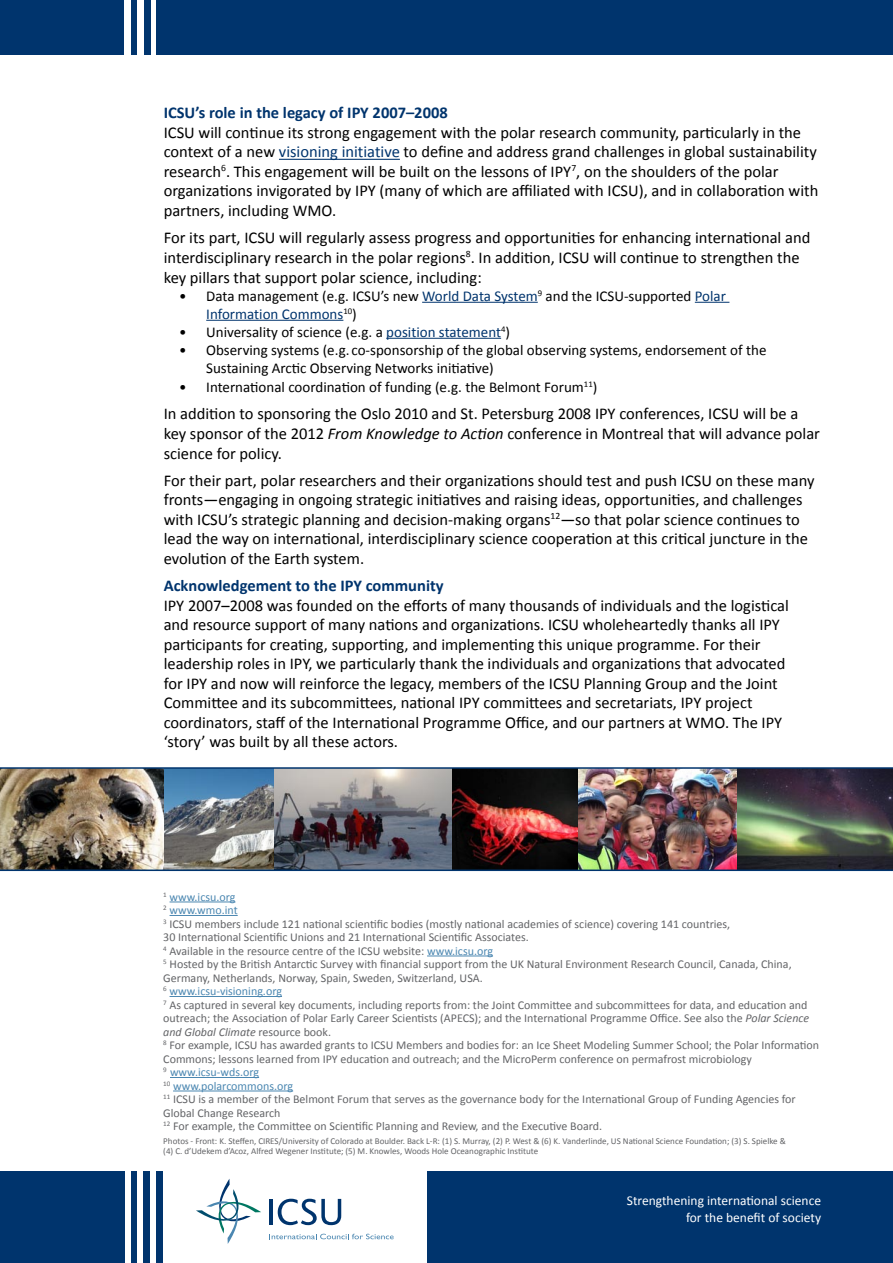
<style>
.page{position:relative;width:893px;height:1263px;background:#fff}
.page>*{position:absolute;margin:0;border:0;box-sizing:border-box;transform-origin:0 0}
.t1{font:16.5px/19.6px "Calibri";color:#000}
.t2{font:700 16.5px "Calibri";color:#00346d}
.t3{font:15px/18px "Calibri";color:#000}
.t4{font:13.5px/16.2px "Calibri";color:#fff;text-align:right}
.t5{font:12px/13.5px "Calibri";color:#636467}
.t6{font:9px/10.8px "Calibri";color:#636467}
.s1{color:#00346d}
.s2{font-style:italic}
.s3{color:#4b87b1}
</style>
<div class="page">
<hr style="left:279px;top:159px;width:121px;height:1px;background:#00346d">
<hr style="left:422px;top:302px;width:116px;height:1px;background:#00346d">
<hr style="left:695px;top:302px;width:34px;height:1px;background:#00346d">
<hr style="left:206px;top:320px;width:137px;height:1px;background:#00346d">
<hr style="left:386px;top:338px;width:115px;height:1px;background:#00346d">
<hr style="left:170px;top:901px;width:65px;height:1px;background:#4b87b1">
<hr style="left:170px;top:915px;width:68px;height:1px;background:#4b87b1">
<hr style="left:427px;top:955px;width:66px;height:1px;background:#4b87b1">
<hr style="left:170px;top:996px;width:112px;height:1px;background:#4b87b1">
<hr style="left:170px;top:1077px;width:89px;height:1px;background:#4b87b1">
<hr style="left:173px;top:1090px;width:120px;height:1px;background:#4b87b1">
<div style="left:0;top:0;width:893px;height:54px;background:#00346d"></div>
<div style="left:138px;top:0;width:6px;height:86px;background:#fff"></div>
<div style="left:151px;top:0;width:5px;height:88px;background:#fff"></div>
<div style="left:124px;top:0;width:6px;height:86px;background:#fff"></div>
<img style="left:0;top:769px;width:893px;height:100px">
<div style="left:0;top:1172px;width:893px;height:91px;background:#00346d"></div>
<div style="left:163px;top:1171px;width:263px;height:92px;background:#fff"></div>
<hr style="left:269px;top:1199px;width:4px;height:26px;background:#00346d">
<svg style="left:278px;top:1199px;width:63px;height:26px"></svg>
<svg style="left:269px;top:1233px;width:125px;height:6px"></svg>
<svg style="left:196px;top:1179px;width:65px;height:64px"></svg>
<div style="left:125px;top:1166px;width:5px;height:97px;background:#fff"></div>
<div style="left:138px;top:1166px;width:5px;height:97px;background:#fff"></div>
<div style="left:150px;top:1167px;width:5px;height:96px;background:#fff"></div>
<hr style="left:0;top:767px;width:893px;height:2px;background:#00346d">
<hr style="left:0;top:869px;width:893px;height:2px;background:#00346d">
<p class="t2" style="left:164px;top:103px;width:286px">ICSU’s role in the legacy of IPY 2007–2008</p>
<p class="t1" style="left:164px;top:122px;width:656px">ICSU will continue its strong engagement with the polar research community, particularly in the context of a new <span class="s1">visioning initiative</span> to define and address grand challenges in global sustainability research<sup>6</sup>. This engagement will be built on the lessons of IPY<sup>7</sup>, on the shoulders of the polar organizations invigorated by IPY (many of which are affiliated with ICSU), and in collaboration with partners, including WMO.</p>
<p class="t1" style="left:164px;top:227px;width:648px">For its part, ICSU will regularly assess progress and opportunities for enhancing international and interdisciplinary research in the polar regions<sup>8</sup>. In addition, ICSU will continue to strengthen the key pillars that support polar science, including:</p>
<p class="t3" style="left:206px;top:286px;width:521px;text-indent:-27px">• Data management (e.g. ICSU’s new <span class="s1">World Data System</span><sup>9</sup> and the ICSU-supported <span class="s1">Polar<br>Information Commons</span><sup>10</sup>)</p>
<p class="t3" style="left:179px;top:322px;width:332px">• Universality of science (e.g. a <span class="s1">position statement</span><sup>4</sup>)</p>
<p class="t3" style="left:206px;top:340px;width:562px;text-indent:-27px">• Observing systems (e.g. co-sponsorship of the global observing systems, endorsement of the<br>Sustaining Arctic Observing Networks initiative)</p>
<p class="t3" style="left:179px;top:378px;width:420px">• International coordination of funding (e.g. the Belmont Forum<sup>11</sup>)</p>
<p class="t1" style="left:164px;top:403px;width:658px">In addition to sponsoring the Oslo 2010 and St. Petersburg 2008 IPY conferences, ICSU will be a key sponsor of the 2012 <span class="s2">From Knowledge to Action</span> conference in Montreal that will advance polar science for policy.</p>
<p class="t1" style="left:164px;top:470px;width:652px">For their part, polar researchers and their organizations should test and push ICSU on these many fronts—engaging in ongoing strategic initiatives and raising ideas, opportunities, and challenges with ICSU’s strategic planning and decision-making organs<sup>12</sup>—so that polar science continues to lead the way on international, interdisciplinary science cooperation at this critical juncture in the evolution of the Earth system.</p>
<p class="t2" style="left:164px;top:575px;width:281px">Acknowledgement to the IPY community</p>
<p class="t1" style="left:164px;top:594px;width:627px">IPY 2007–2008 was founded on the efforts of many thousands of individuals and the logistical and resource support of many nations and organizations. ICSU wholeheartedly thanks all IPY participants for creating, supporting, and implementing this unique programme. For their leadership roles in IPY, we particularly thank the individuals and organizations that advocated for IPY and now will reinforce the legacy, members of the ICSU Planning Group and the Joint Committee and its subcommittees, national IPY committees and secretariats, IPY project coordinators, staff of the International Programme Office, and our partners at WMO. The IPY ‘story’ was built by all these actors.</p>
<p class="t5" style="left:163px;top:889px;width:657px"><sup>1</sup> <span class="s3">www.icsu.org<br></span><sup>2</sup> <span class="s3">www.wmo.int<br></span><sup>3</sup> ICSU members include 121 national scientific bodies (mostly national academies of science) covering 141 countries,<br>30 International Scientific Unions and 21 International Scientific Associates.<br><sup>4</sup> Available in the resource centre of the ICSU website: <span class="s3">www.icsu.org<br></span><sup>5</sup> Hosted by the British Antarctic Survey with financial support from the UK Natural Environment Research Council, Canada, China, Germany, Netherlands, Norway, Spain, Sweden, Switzerland, USA.<br><sup>6</sup> <span class="s3">www.icsu-visioning.org<br></span><sup>7</sup> As captured in several key documents, including reports from: the Joint Committee and subcommittees for data, and education and outreach; the Association of Polar Early Career Scientists (APECS); and the International Programme Office. See also the <span class="s2">Polar Science and Global Climate</span> resource book.<br><sup>8</sup> For example, ICSU has awarded grants to ICSU Members and bodies for: an Ice Sheet Modeling Summer School; the Polar Information Commons; lessons learned from IPY education and outreach; and the MicroPerm conference on permafrost microbiology<br><sup>9</sup> <span class="s3">www.icsu-wds.org<br></span><sup>10</sup> <span class="s3">www.polarcommons.org<br></span><sup>11</sup> ICSU is a member of the Belmont Forum that serves as the governance body for the International Group of Funding Agencies for Global Change Research<br><sup>12</sup> For example, the Committee on Scientific Planning and Review, and the Executive Board.</p>
<p class="t6" style="left:163px;top:1135px;width:624px">Photos - Front: K. Steffen, CIRES/University of Colorado at Boulder. Back L-R: (1) S. Murray, (2) P. West &amp; (6) K. Vanderlinde, US National Science Foundation; (3) S. Spielke &amp; (4) C. d’Udekem d’Acoz, Alfred Wegener Institute; (5) M. Knowles, Woods Hole Oceanographic Institute</p>
<p class="t4" style="left:627px;top:1192px;width:196px">Strengthening international science for the benefit of society</p>
</div>
